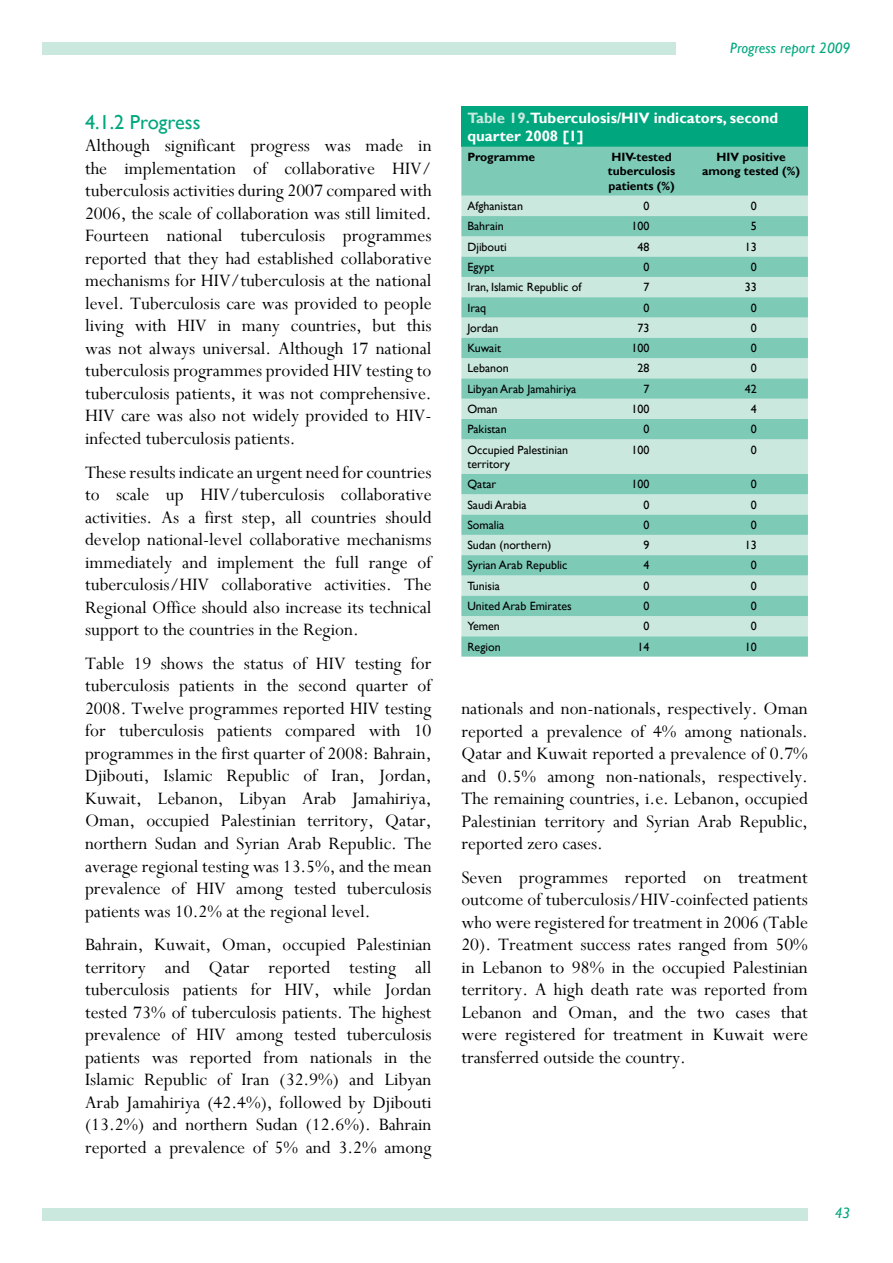
<style>
.page{position:relative;width:893px;height:1263px;background:#fff}
.page>*{position:absolute;margin:0;border:0;box-sizing:border-box;transform-origin:0 0}
.t1{font:20.25px "Gill Sans";color:#00a77e}
.t2{font:19.5px/22.5px "Perpetua";color:#000;text-align:justify}
.t3{font:700 15px/18px "Gill Sans";color:#fff}
.t4{font:italic 15px "Gill Sans";color:#00a77e}
.t5{font:12px/14.4px "Gill Sans";color:#000}
.t6{font:700 12px/14.4px "Gill Sans";color:#000}
.s1{color:#cae8de}
</style>
<div class="page">
<div style="left:43px;top:43px;width:633px;height:12px;background:#cae8de"></div>
<div style="left:43px;top:1208px;width:765px;height:12px;background:#cae8de"></div>
<div style="left:461px;top:106px;width:347px;height:41px;background:#00a77e"></div>
<div style="left:461px;top:147px;width:347px;height:49px;background:#7dcbb7"></div>
<div style="left:461px;top:196px;width:347px;height:20px;background:#cae8de"></div>
<svg style="left:461px;top:216px;width:347px;height:441px;background:#a3d9ca"></svg>
<p class="t1" style="left:85px;top:110px;width:117px">4.1.2 Progress</p>
<p class="t2" style="left:85px;top:134px;width:348px">Although significant progress was made in the implementation of collaborative HIV/ tuberculosis activities during 2007 compared with 2006, the scale of collaboration was still limited.<br>Fourteen national tuberculosis programmes reported that they had established collaborative mechanisms for HIV/tuberculosis at the national level. Tuberculosis care was provided to people living with HIV in many countries, but this was not always universal. Although 17 national tuberculosis programmes provided HIV testing to tuberculosis patients, it was not comprehensive.<br>HIV care was also not widely provided to HIV&shy;infected tuberculosis patients.</p>
<p class="t2" style="left:85px;top:460px;width:348px">These results indicate an urgent need for countries to scale up HIV/tuberculosis collaborative activities. As a first step, all countries should develop national-level collaborative mechanisms immediately and implement the full range of tuberculosis/HIV collaborative activities. The Regional Office should also increase its technical support to the countries in the Region.</p>
<p class="t2" style="left:85px;top:652px;width:348px">Table 19 shows the status of HIV testing for tuberculosis patients in the second quarter of 2008. Twelve programmes reported HIV testing for tuberculosis patients compared with 10 programmes in the first quarter of 2008: Bahrain, Djibouti, Islamic Republic of Iran, Jordan, Kuwait, Lebanon, Libyan Arab Jamahiriya, Oman, occupied Palestinian territory, Qatar, northern Sudan and Syrian Arab Republic. The average regional testing was 13.5%, and the mean prevalence of HIV among tested tuberculosis patients was 10.2% at the regional level.</p>
<p class="t2" style="left:85px;top:933px;width:348px">Bahrain, Kuwait, Oman, occupied Palestinian territory and Qatar reported testing all tuberculosis patients for HIV, while Jordan tested 73% of tuberculosis patients. The highest prevalence of HIV among tested tuberculosis patients was reported from nationals in the Islamic Republic of Iran (32.9%) and Libyan Arab Jamahiriya (42.4%), followed by Djibouti (13.2%) and northern Sudan (12.6%). Bahrain reported a prevalence of 5% and 3.2% among</p>
<p class="t4" style="left:730px;top:39px;width:122px">Progress report 2009</p>
<p class="t3" style="left:467px;top:109px;width:312px"><span class="s1">Table 19.</span>Tuberculosis/HIV indicators, second quarter 2008 [1]</p>
<p class="t6" style="left:467px;top:150px;width:69px">Programme</p>
<p class="t6" style="left:608px;top:150px;width:69px">HIV-tested tuberculosis patients (%)</p>
<p class="t6" style="left:702px;top:150px;width:100px;text-align:center">HIV positive among tested (%)</p>
<p class="t5" style="left:467px;top:199px;width:57px">Afghanistan</p>
<p class="t5" style="left:643px;top:199px;width:7px">0</p>
<p class="t5" style="left:751px;top:199px;width:7px">0</p>
<p class="t5" style="left:467px;top:219px;width:38px">Bahrain</p>
<p class="t5" style="left:631px;top:219px;width:19px">100</p>
<p class="t5" style="left:751px;top:219px;width:7px">5</p>
<p class="t5" style="left:467px;top:240px;width:41px">Djibouti</p>
<p class="t5" style="left:637px;top:240px;width:13px">48</p>
<p class="t5" style="left:745px;top:240px;width:13px">13</p>
<p class="t5" style="left:467px;top:260px;width:28px">Egypt</p>
<p class="t5" style="left:643px;top:260px;width:7px">0</p>
<p class="t5" style="left:751px;top:260px;width:7px">0</p>
<p class="t5" style="left:467px;top:280px;width:115px">Iran, Islamic Republic of</p>
<p class="t5" style="left:643px;top:280px;width:7px">7</p>
<p class="t5" style="left:745px;top:280px;width:13px">33</p>
<p class="t5" style="left:467px;top:300px;width:20px">Iraq</p>
<p class="t5" style="left:643px;top:300px;width:7px">0</p>
<p class="t5" style="left:751px;top:300px;width:7px">0</p>
<p class="t5" style="left:467px;top:321px;width:33px">Jordan</p>
<p class="t5" style="left:637px;top:321px;width:13px">73</p>
<p class="t5" style="left:751px;top:321px;width:7px">0</p>
<p class="t5" style="left:467px;top:341px;width:35px">Kuwait</p>
<p class="t5" style="left:631px;top:341px;width:19px">100</p>
<p class="t5" style="left:751px;top:341px;width:7px">0</p>
<p class="t5" style="left:467px;top:361px;width:43px">Lebanon</p>
<p class="t5" style="left:637px;top:361px;width:13px">28</p>
<p class="t5" style="left:751px;top:361px;width:7px">0</p>
<p class="t5" style="left:467px;top:382px;width:111px">Libyan Arab Jamahiriya</p>
<p class="t5" style="left:643px;top:382px;width:7px">7</p>
<p class="t5" style="left:745px;top:382px;width:13px">42</p>
<p class="t5" style="left:467px;top:402px;width:32px">Oman</p>
<p class="t5" style="left:631px;top:402px;width:19px">100</p>
<p class="t5" style="left:751px;top:402px;width:7px">4</p>
<p class="t5" style="left:467px;top:422px;width:41px">Pakistan</p>
<p class="t5" style="left:643px;top:422px;width:7px">0</p>
<p class="t5" style="left:751px;top:422px;width:7px">0</p>
<p class="t5" style="left:467px;top:443px;width:102px">Occupied Palestinian territory</p>
<p class="t5" style="left:631px;top:443px;width:19px">100</p>
<p class="t5" style="left:751px;top:443px;width:7px">0</p>
<p class="t5" style="left:467px;top:477px;width:30px">Qatar</p>
<p class="t5" style="left:631px;top:477px;width:19px">100</p>
<p class="t5" style="left:751px;top:477px;width:7px">0</p>
<p class="t5" style="left:467px;top:498px;width:61px">Saudi Arabia</p>
<p class="t5" style="left:643px;top:498px;width:7px">0</p>
<p class="t5" style="left:751px;top:498px;width:7px">0</p>
<p class="t5" style="left:467px;top:518px;width:38px">Somalia</p>
<p class="t5" style="left:643px;top:518px;width:7px">0</p>
<p class="t5" style="left:751px;top:518px;width:7px">0</p>
<p class="t5" style="left:467px;top:538px;width:85px">Sudan (northern)</p>
<p class="t5" style="left:643px;top:538px;width:7px">9</p>
<p class="t5" style="left:745px;top:538px;width:13px">13</p>
<p class="t5" style="left:467px;top:558px;width:102px">Syrian Arab Republic</p>
<p class="t5" style="left:643px;top:558px;width:7px">4</p>
<p class="t5" style="left:751px;top:558px;width:7px">0</p>
<p class="t5" style="left:467px;top:579px;width:34px">Tunisia</p>
<p class="t5" style="left:643px;top:579px;width:7px">0</p>
<p class="t5" style="left:751px;top:579px;width:7px">0</p>
<p class="t5" style="left:467px;top:599px;width:106px">United Arab Emirates</p>
<p class="t5" style="left:643px;top:599px;width:7px">0</p>
<p class="t5" style="left:751px;top:599px;width:7px">0</p>
<p class="t5" style="left:467px;top:619px;width:34px">Yemen</p>
<p class="t5" style="left:643px;top:619px;width:7px">0</p>
<p class="t5" style="left:751px;top:619px;width:7px">0</p>
<p class="t5" style="left:467px;top:640px;width:35px">Region</p>
<p class="t5" style="left:637px;top:640px;width:13px">14</p>
<p class="t5" style="left:745px;top:640px;width:13px">10</p>
<p class="t2" style="left:461px;top:697px;width:348px">nationals and non-nationals, respectively. Oman reported a prevalence of 4% among nationals.<br>Qatar and Kuwait reported a prevalence of 0.7% and 0.5% among non-nationals, respectively.<br>The remaining countries, i.e. Lebanon, occupied Palestinian territory and Syrian Arab Republic, reported zero cases.</p>
<p class="t2" style="left:461px;top:865px;width:348px">Seven programmes reported on treatment outcome of tuberculosis/HIV-coinfected patients who were registered for treatment in 2006 (Table 20). Treatment success rates ranged from 50% in Lebanon to 98% in the occupied Palestinian territory. A high death rate was reported from Lebanon and Oman, and the two cases that were registered for treatment in Kuwait were transferred outside the country.</p>
<p class="t4" style="left:835px;top:1204px;width:17px">43</p>
</div>
